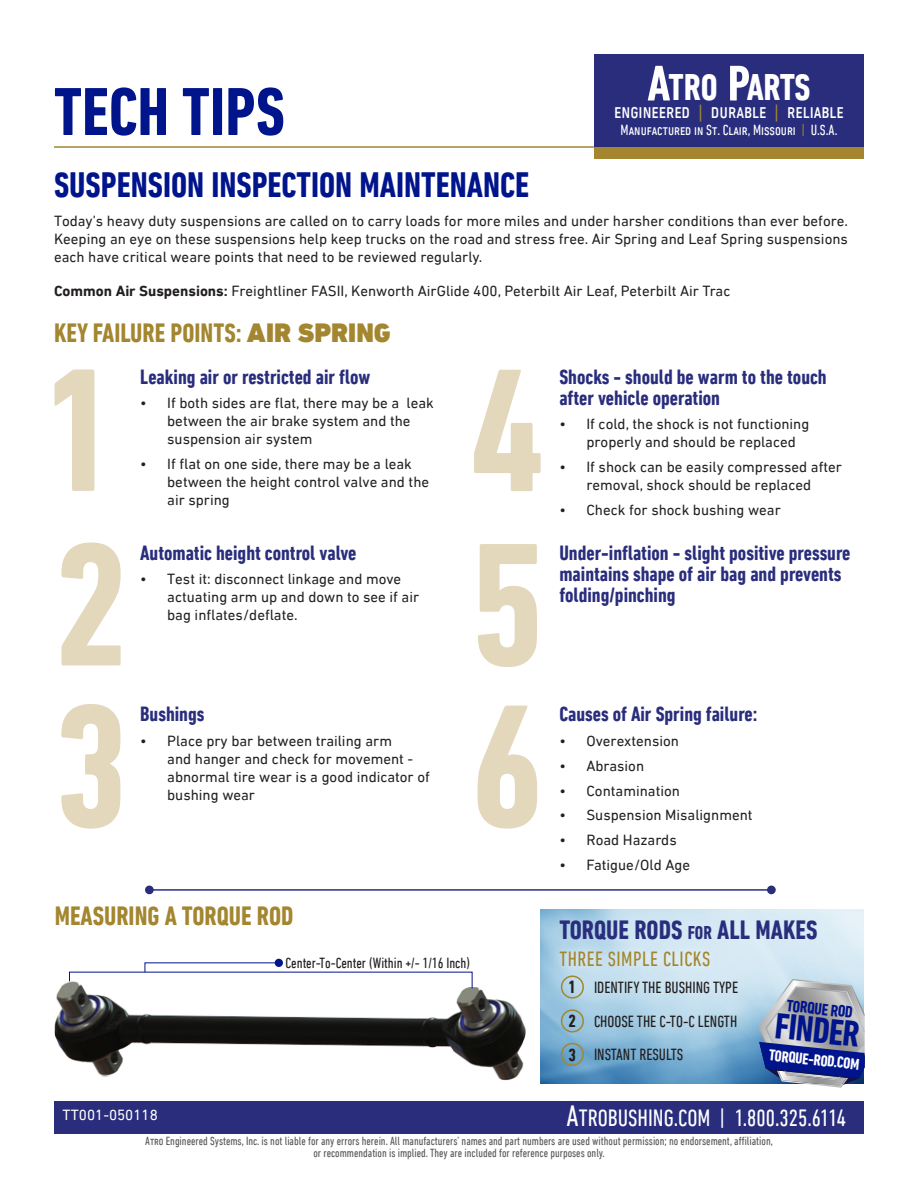
<style>
.page{position:relative;width:918px;height:1188px;background:#fff}
.page>*{position:absolute;margin:0;border:0;box-sizing:border-box;transform-origin:0 0}
.t1{font:700 condensed 178.5px "DIN Next LT Pro";color:#e3d7bc}
.t2{font:700 condensed 69px "DIN Next LT Pro";color:#00148b}
.t3{font:700 condensed 37.8px "DIN Next LT Pro";letter-spacing:-.005em;color:#fff}
.t4{font:700 condensed 37.05px "DIN Next LT Pro";color:#00148b}
.t5{font:700 condensed 36px "DIN Next LT Pro";color:#00148b}
.t6{font:700 condensed 27px "DIN Next LT Pro";color:#a3862f}
.t7{font:700 condensed 27px "DIN Next LT Pro";color:#292d7c}
.t8{font:condensed 24px "DIN Next LT Pro";color:#fff}
.t9{font:700 condensed 21px/21px "DIN Next LT Pro";color:#292d7c}
.t10{font:condensed 21px "DIN Next LT Pro";color:#fff}
.t11{font:condensed 21px "DIN Next LT Pro";letter-spacing:.025em;color:#a3862f}
.t12{font:700 condensed 18px "DIN Next LT Pro";color:#231f20}
.t13{font:700 condensed 16.8px "DIN Next LT Pro";color:#00148b}
.t14{font:condensed 16.5px "DIN Next LT Pro";color:#231f20}
.t15{font:700 condensed 16.05px "DIN Next LT Pro";color:#fff}
.t16{font:15px/18px "DIN Next LT Pro";color:#231f20}
.t17{font:condensed 15px "DIN Next LT Pro";color:#fff}
.t18{font:condensed 15px "DIN Next LT Pro";color:#231f20}
.t19{font:15px "DIN Next LT Pro";color:#fff}
.t20{font:condensed 12px/12px "DIN Next LT Pro";color:#57585a;text-align:center}
.s1{font-size:51px}
.s2{color:#a3862f}
.s3{font-weight:700}
.s4{font-weight:900;font-stretch:normal}
.s5{font-size:18.9px}
.s6{font-size:30px}
</style>
<div class="page">
<div style="left:54px;top:1101px;width:810px;height:33px;background:#292d7c"></div>
<div style="left:558px;top:1096px;width:296px;height:40px;background:#2e3092;opacity:.25"></div>
<hr style="left:54px;top:146px;width:810px;height:2px;background:#a3862f">
<div style="left:594px;top:54px;width:270px;height:93px;background:#292d7c"></div>
<div style="left:594px;top:147px;width:270px;height:12px;background:#a3862f"></div>
<img style="left:540px;top:909px;width:324px;height:174px">
<svg style="left:759px;top:979px;width:106px;height:109px;background:#8590af"></svg>
<hr style="left:149px;top:889px;width:622px;height:2px;background:#292d7c">
<div style="left:145px;top:886px;width:9px;height:8px;background:#292d7c;border-radius:50%"></div>
<div style="left:767px;top:886px;width:9px;height:8px;background:#292d7c;border-radius:50%"></div>
<img style="left:55px;top:982px;width:471px;height:99px">
<svg style="left:69px;top:962px;width:404px;height:27px"></svg>
<div style="left:275px;top:959px;width:8px;height:8px;background:#00148b;border-radius:50%"></div>
<div style="left:552px;top:942px;width:167px;height:33px;background:#fff;opacity:.75"></div>
<div style="left:561px;top:975px;width:23px;height:24px;border:2px solid #a3862f;border-radius:50%"></div>
<div style="left:561px;top:1009px;width:23px;height:24px;border:2px solid #a3862f;border-radius:50%"></div>
<div style="left:561px;top:1043px;width:23px;height:23px;border:2px solid #a3862f;border-radius:50%"></div>
<h2 class="t2" style="left:54px;top:72px;width:233px">TECH TIPS</h2>
<p class="t5" style="left:54px;top:164px;width:477px">SUSPENSION INSPECTION MAINTENANCE</p>
<h3 class="t3" style="left:647px;top:66px;width:165px"><span class="s1">A</span>TRO <span class="s1">P</span>ARTS</h3>
<h3 class="t10" style="left:614px;top:100px;width:231px">engineered <span class="s2">|</span> durable <span class="s2">|</span> reliable</h3>
<p class="t17" style="left:621px;top:121px;width:218px">Manufactured in St. Clair, Missouri <span class="s2">|</span> U.S.A.</p>
<p class="t16" style="left:54px;top:211px;width:796px;text-align:justify">Today’s heavy duty suspensions are called on to carry loads for more miles and under harsher conditions than ever before.<br>Keeping an eye on these suspensions help keep trucks on the road and stress free. Air Spring and Leaf Spring suspensions each have critical weare points that need to be reviewed regularly.</p>
<p class="t16" style="left:54px;top:282px;width:678px"><span class="s3">Common Air Suspensions:</span> Freightliner FASII, Kenworth AirGlide 400, Peterbilt Air Leaf, Peterbilt Air Trac</p>
<p class="t6" style="left:54px;top:318px;width:338px">KEY FAILURE POINTS: <span class="s4">AIR SPRING</span></p>
<p class="t9" style="left:140px;top:366px;width:232px">Leaking air or restricted air flow</p>
<p class="t16" style="left:167px;top:394px;width:268px;text-indent:-27px">• If both sides are flat, there may be a leak between the air brake system and the suspension air system</p>
<p class="t16" style="left:167px;top:455px;width:263px;text-indent:-27px">• If flat on one side, there may be a leak between the height control valve and the air spring</p>
<p class="t1" style="left:44px;top:329px;width:76px">1</p>
<p class="t1" style="left:470px;top:329px;width:76px">4</p>
<p class="t1" style="left:54px;top:504px;width:76px">2</p>
<p class="t1" style="left:470px;top:504px;width:76px">5</p>
<p class="t1" style="left:54px;top:665px;width:76px">3</p>
<p class="t1" style="left:470px;top:665px;width:76px">6</p>
<p class="t9" style="left:140px;top:542px;width:218px">Automatic height control valve</p>
<p class="t16" style="left:167px;top:570px;width:254px;text-indent:-27px">• Test it: disconnect linkage and move actuating arm up and down to see if air bag inflates/deflate.</p>
<p class="t9" style="left:140px;top:704px;width:66px">Bushings</p>
<p class="t16" style="left:167px;top:732px;width:264px;text-indent:-27px">• Place pry bar between trailing arm<br>and hanger and check for movement - abnormal tire wear is a good indicator of bushing wear</p>
<p class="t6" style="left:55px;top:900px;width:240px">MEASURING A TORQUE ROD</p>
<p class="t19" style="left:63px;top:1107px;width:97px">TT001-050118</p>
<p class="t18" style="left:286px;top:954px;width:186px">Center-To-Center (Within +/- 1/16 Inch)</p>
<p class="t9" style="left:559px;top:366px;width:269px">Shocks - should be warm to the touch after vehicle operation</p>
<p class="t16" style="left:586px;top:415px;width:224px;text-indent:-27px">• If cold, the shock is not functioning properly and should be replaced</p>
<p class="t16" style="left:559px;top:458px;width:284px;text-align:center">• If shock can be easily compressed after removal, shock should be replaced</p>
<p class="t16" style="left:559px;top:501px;width:223px">• Check for shock bushing wear</p>
<p class="t9" style="left:559px;top:542px;width:293px">Under-inflation - slight positive pressure maintains shape of air bag and prevents folding/pinching</p>
<p class="t9" style="left:559px;top:704px;width:200px">Causes of Air Spring failure:</p>
<p class="t16" style="left:559px;top:732px;width:121px">• Overextension</p>
<p class="t16" style="left:559px;top:757px;width:86px">• Abrasion</p>
<p class="t16" style="left:559px;top:781px;width:122px">• Contamination</p>
<p class="t16" style="left:559px;top:806px;width:195px">• Suspension Misalignment</p>
<p class="t16" style="left:559px;top:831px;width:119px">• Road Hazards</p>
<p class="t16" style="left:559px;top:856px;width:132px">• Fatigue/Old Age</p>
<p class="t7" style="left:559px;top:915px;width:258px">TORQUE RODS <span class="s5">FOR</span> ALL MAKES</p>
<p class="t11" style="left:559px;top:947px;width:152px">THREE SIMPLE CLICKS</p>
<p class="t14" style="left:594px;top:979px;width:146px">IDENTIFY THE BUSHING TYPE</p>
<p class="t14" style="left:594px;top:1012px;width:145px">CHOOSE THE C-TO-C LENGTH</p>
<p class="t14" style="left:594px;top:1045px;width:91px">INSTANT RESULTS</p>
<p class="t12" style="left:569px;top:977px;width:9px">1</p>
<p class="t12" style="left:569px;top:1011px;width:9px">2</p>
<p class="t12" style="left:569px;top:1044px;width:9px">3</p>
<p class="t13" style="left:788px;top:996px;width:68px;rotate:6deg">TORQUE ROD</p>
<p class="t4" style="left:777px;top:1005px;width:86px;rotate:6deg">FINDER</p>
<p class="t15" style="left:770px;top:1046px;width:92px;rotate:6deg">TORQUE-ROD.COM</p>
<h3 class="t8" style="left:567px;top:1104px;width:281px"><span class="s6">A</span>TROBUSHING.COM | 1.800.325.6114</h3>
<p class="t20" style="left:145px;top:1134px;width:629px">Atro Engineered Systems, Inc. is not liable for any errors herein. All manufacturers’ names and part numbers are used without permission; no endorsement, affiliation, or recommendation is implied. They are included for reference purposes only.</p>
</div>
